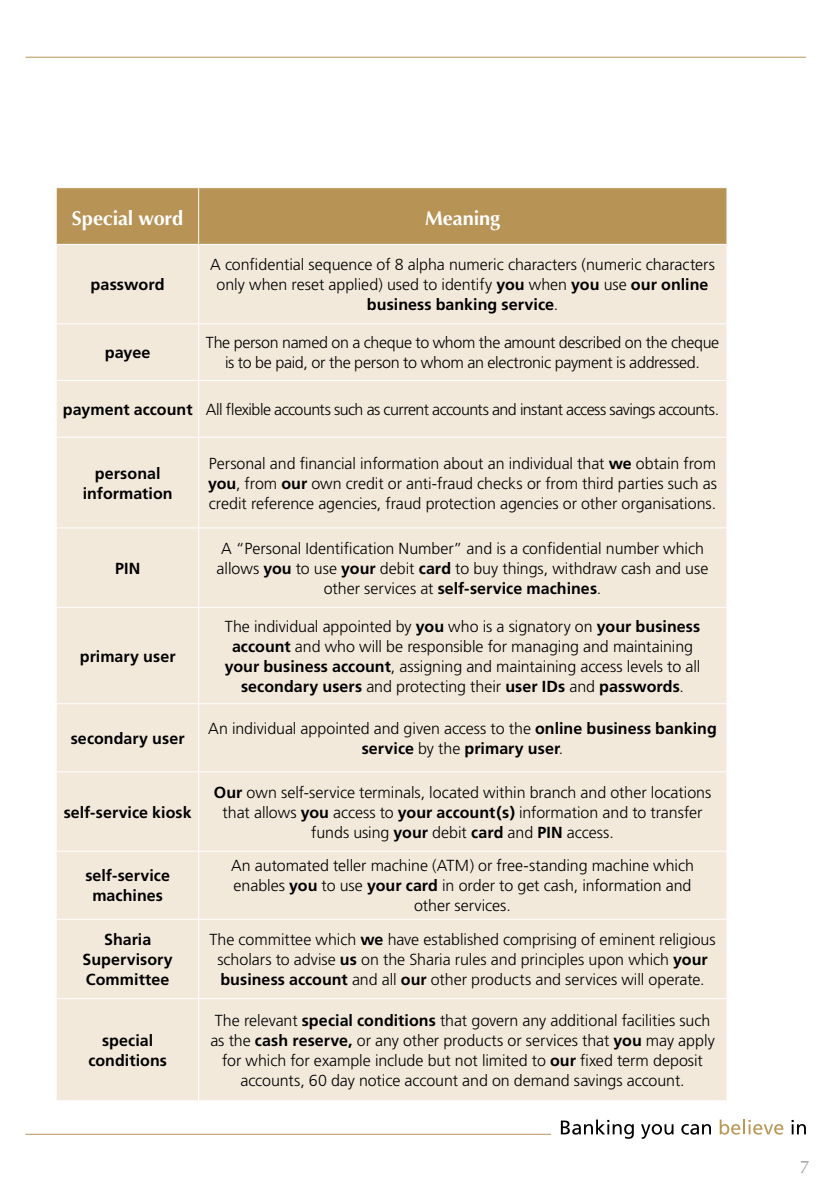
<style>
.page{position:relative;width:840px;height:1191px;background:#fff}
.page>*{position:absolute;margin:0;border:0;box-sizing:border-box;transform-origin:0 0}
.t1{font:700 20px "Optima";letter-spacing:-.01em;color:#fff}
.t2{font:18px "Optima";color:#989999}
.t3{font:300 16px/20px "Frutiger";letter-spacing:-.005em;color:#000;text-align:center}
.t4{font:700 16px/20px "Frutiger";letter-spacing:.005em;color:#000;text-align:center}
.t5{font:300 16px "Frutiger";letter-spacing:-.035em;color:#000}
.s1{font-weight:700}
</style>
<div class="page">
<svg style="left:560px;top:1119px;width:73px;height:19px"></svg>
<svg style="left:641px;top:1124px;width:32px;height:14px"></svg>
<svg style="left:681px;top:1124px;width:29px;height:10px"></svg>
<svg style="left:719px;top:1119px;width:64px;height:15px"></svg>
<svg style="left:791px;top:1120px;width:14px;height:14px"></svg>
<hr style="left:26px;top:1133px;width:524px;height:1px;background:#b79455">
<hr style="left:26px;top:57px;width:779px;height:1px;background:#b79455">
<div style="left:57px;top:188px;width:669px;height:56px;background:#b79455"></div>
<div style="left:57px;top:245px;width:669px;height:855px;background:#f2e9db"></div>
<hr style="left:198px;top:188px;width:1px;height:56px;background:#fff">
<hr style="left:198px;top:245px;width:1px;height:78px;background:#fff">
<hr style="left:57px;top:323px;width:141px;height:1px;background:#fff">
<hr style="left:198px;top:323px;width:528px;height:1px;background:#fff">
<hr style="left:198px;top:324px;width:1px;height:56px;background:#fff">
<hr style="left:57px;top:380px;width:141px;height:1px;background:#fff">
<hr style="left:198px;top:380px;width:528px;height:1px;background:#fff">
<hr style="left:198px;top:381px;width:1px;height:56px;background:#fff">
<hr style="left:57px;top:437px;width:141px;height:1px;background:#fff">
<hr style="left:198px;top:437px;width:528px;height:1px;background:#fff">
<hr style="left:198px;top:438px;width:1px;height:89px;background:#fff">
<hr style="left:57px;top:527px;width:141px;height:1px;background:#fff">
<hr style="left:198px;top:527px;width:528px;height:1px;background:#fff">
<hr style="left:198px;top:528px;width:1px;height:79px;background:#fff">
<hr style="left:57px;top:607px;width:141px;height:1px;background:#fff">
<hr style="left:198px;top:607px;width:528px;height:1px;background:#fff">
<hr style="left:198px;top:608px;width:1px;height:95px;background:#fff">
<hr style="left:57px;top:703px;width:141px;height:1px;background:#fff">
<hr style="left:198px;top:703px;width:528px;height:1px;background:#fff">
<hr style="left:198px;top:704px;width:1px;height:67px;background:#fff">
<hr style="left:57px;top:771px;width:141px;height:1px;background:#fff">
<hr style="left:198px;top:771px;width:528px;height:1px;background:#fff">
<hr style="left:198px;top:772px;width:1px;height:78px;background:#fff">
<hr style="left:57px;top:850px;width:141px;height:1px;background:#fff">
<hr style="left:198px;top:850px;width:528px;height:1px;background:#fff">
<hr style="left:198px;top:851px;width:1px;height:67px;background:#fff">
<hr style="left:57px;top:918px;width:141px;height:1px;background:#fff">
<hr style="left:198px;top:918px;width:528px;height:1px;background:#fff">
<hr style="left:198px;top:919px;width:1px;height:79px;background:#fff">
<hr style="left:57px;top:998px;width:141px;height:1px;background:#fff">
<hr style="left:198px;top:998px;width:528px;height:1px;background:#fff">
<hr style="left:198px;top:999px;width:1px;height:101px;background:#fff">
<p class="t1" style="left:72px;top:207px;width:113px">Special word</p>
<p class="t1" style="left:425px;top:207px;width:76px">Meaning</p>
<p class="t4" style="left:91px;top:274px;width:76px">password</p>
<p class="t3" style="left:210px;top:255px;width:506px">A confidential sequence of 8 alpha numeric characters (numeric characters only when reset applied) used to identify <span class="s1">you</span> when <span class="s1">you</span> use <span class="s1">our online business banking service</span>.</p>
<p class="t3" style="left:206px;top:333px;width:514px">The person named on a cheque to whom the amount described on the cheque is to be paid, or the person to whom an electronic payment is addressed.</p>
<p class="t5" style="left:63px;top:400px;width:657px"><span class="s1">payment account</span> All flexible accounts such as current accounts and instant access savings accounts.</p>
<p class="t4" style="left:105px;top:343px;width:47px">payee</p>
<p class="t4" style="left:83px;top:463px;width:91px">personal information</p>
<p class="t3" style="left:208px;top:453px;width:510px;text-align:justify">Personal and financial information about an individual that <span class="s1">we</span> obtain from <span class="s1">you</span>, from <span class="s1">our</span> own credit or anti-fraud checks or from third parties such as credit reference agencies, fraud protection agencies or other organisations.</p>
<p class="t4" style="left:115px;top:558px;width:27px">PIN</p>
<p class="t4" style="left:80px;top:646px;width:97px">primary user</p>
<p class="t3" style="left:216px;top:538px;width:493px">A “Personal Identification Number” and is a confidential number which allows <span class="s1">you</span> to use <span class="s1">your</span> debit <span class="s1">card</span> to buy things, withdraw cash and use other services at <span class="s1">self-service machines</span>.</p>
<p class="t3" style="left:224px;top:616px;width:477px">The individual appointed by <span class="s1">you</span> who is a signatory on <span class="s1">your business account</span> and who will be responsible for managing and maintaining <span class="s1">your business account</span>, assigning and maintaining access levels to all <span class="s1">secondary users</span> and protecting their <span class="s1">user IDs</span> and <span class="s1">passwords</span>.</p>
<p class="t4" style="left:71px;top:728px;width:115px">secondary user</p>
<p class="t3" style="left:208px;top:718px;width:510px">An individual appointed and given access to the <span class="s1">online business banking service</span> by the <span class="s1">primary user</span>.</p>
<p class="t4" style="left:64px;top:802px;width:129px">self-service kiosk</p>
<p class="t3" style="left:214px;top:782px;width:498px"><span class="s1">Our</span> own self-service terminals, located within branch and other locations that allows <span class="s1">you</span> access to <span class="s1">your account(s)</span> information and to transfer funds using <span class="s1">your</span> debit <span class="s1">card</span> and <span class="s1">PIN</span> access.</p>
<p class="t4" style="left:85px;top:865px;width:86px">self-service machines</p>
<p class="t3" style="left:231px;top:856px;width:464px">An automated teller machine (ATM) or free-standing machine which enables <span class="s1">you</span> to use <span class="s1">your card</span> in order to get cash, information and other services.</p>
<p class="t4" style="left:82px;top:929px;width:92px">Sharia<br>Supervisory<br>Committee</p>
<p class="t3" style="left:209px;top:929px;width:507px">The committee which <span class="s1">we</span> have established comprising of eminent religious scholars to advise <span class="s1">us</span> on the Sharia rules and principles upon which <span class="s1">your business account</span> and all <span class="s1">our</span> other products and services will operate.</p>
<p class="t4" style="left:88px;top:1030px;width:80px">special conditions</p>
<p class="t3" style="left:210px;top:1010px;width:505px">The relevant <span class="s1">special conditions</span> that govern any additional facilities such as the <span class="s1">cash reserve,</span> or any other products or services that <span class="s1">you</span> may apply for which for example include but not limited to <span class="s1">our</span> fixed term deposit accounts, 60 day notice account and on demand savings account.</p>
<p class="t2" style="left:799px;top:1156px;width:12px">7</p>
</div>
